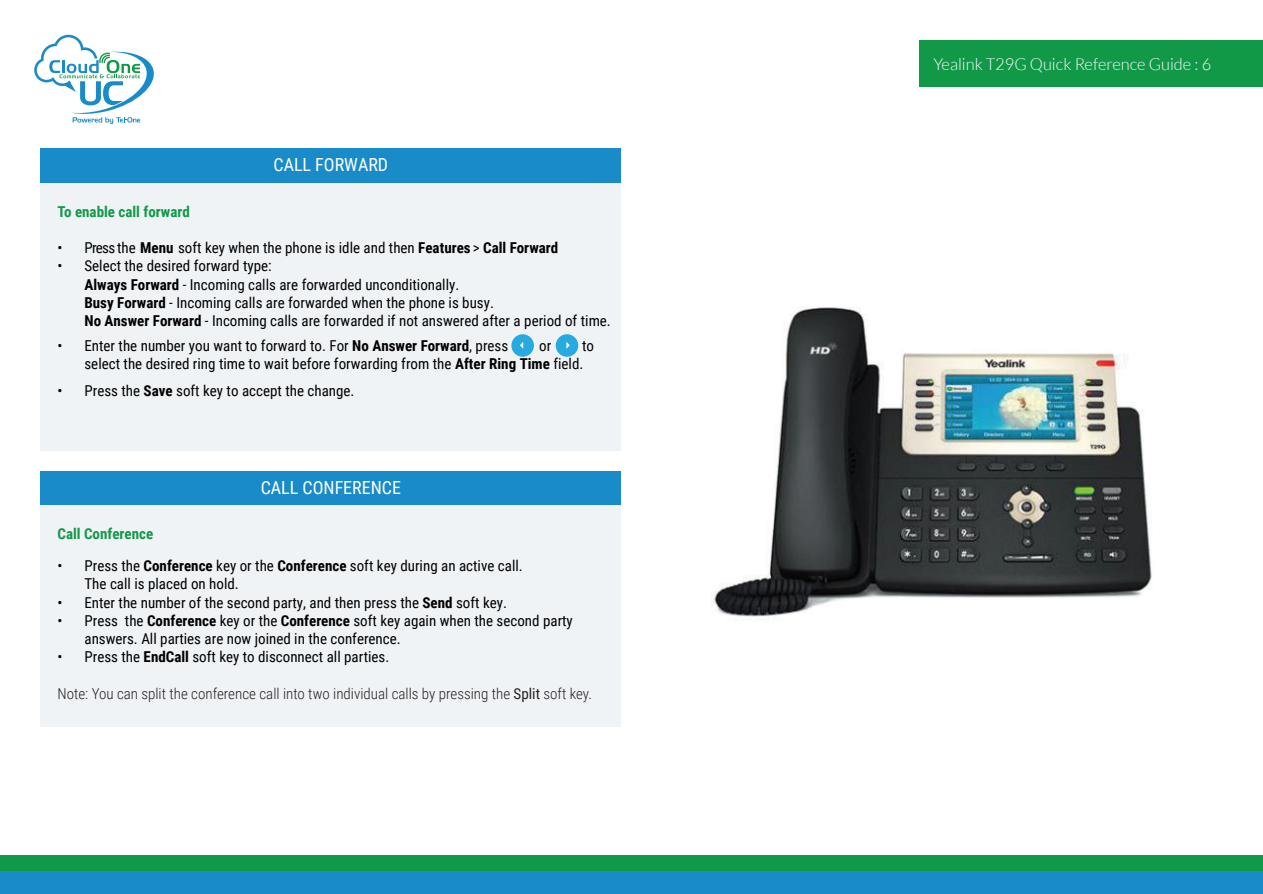
<style>
.page{position:relative;width:1263px;height:894px;background:#fff}
.page>*{position:absolute;margin:0;border:0;box-sizing:border-box;transform-origin:0 0}
.t1{font:18px "Roboto Condensed";color:#fff}
.t2{font:300 16.5px "Lato";color:#f4fbfc}
.t3{font:15px/18px "Roboto Condensed";color:#000}
.t4{font:300 15px "Roboto Condensed";color:#231f20}
.t5{font:700 15px "Roboto Condensed";color:#129948}
.s1{font-weight:700}
.s2{font-weight:400}
</style>
<div class="page">
<img style="left:712px;top:307px;width:440px;height:313px">
<div style="left:824px;top:40px;width:439px;height:46px;background:#129948"></div>
<div style="left:345px;top:31px;width:573px;height:68px;background:#fff"></div>
<div style="left:40px;top:471px;width:581px;height:34px;background:#1a8bc9"></div>
<div style="left:40px;top:505px;width:581px;height:221px;background:#f0f3f6"></div>
<svg style="left:34px;top:35px;width:120px;height:89px"></svg>
<div style="left:0;top:870px;width:1263px;height:23px;background:#1a8bc9"></div>
<div style="left:0;top:854px;width:1263px;height:16px;background:#129948"></div>
<div style="left:40px;top:148px;width:581px;height:35px;background:#1a8bc9"></div>
<div style="left:40px;top:183px;width:581px;height:267px;background:#f0f3f6"></div>
<div style="left:511px;top:334px;width:23px;height:22px;background:#27a9e1;border-radius:50%"></div>
<svg style="left:520px;top:342px;width:3px;height:7px"></svg>
<div style="left:556px;top:334px;width:22px;height:22px;background:#27a9e1;border-radius:50%"></div>
<svg style="left:566px;top:342px;width:4px;height:7px"></svg>
<p class="t1" style="left:273px;top:152px;width:116px">CALL FORWARD</p>
<p class="t5" style="left:57px;top:201px;width:134px">To enable call forward</p>
<p class="t3" style="left:57px;top:238px;width:502px">• Press the <span class="s1">Menu</span> soft key when the phone is idle and then <span class="s1">Features</span> &gt; <span class="s1">Call Forward</span></p>
<p class="t3" style="left:84px;top:255px;width:376px;line-height:19.5px;text-indent:-27px">• Select the desired forward type:<br><span class="s1">Always Forward</span> - Incoming calls are forwarded unconditionally.</p>
<p class="t3" style="left:84px;top:293px;width:528px"><span class="s1">Busy Forward</span> - Incoming calls are forwarded when the phone is busy.<br><span class="s1">No Answer Forward</span> - Incoming calls are forwarded if not answered after a period of time.</p>
<p class="t3" style="left:57px;top:336px;width:452px">• Enter the number you want to forward to. For <span class="s1">No Answer Forward</span>, press</p>
<p class="t3" style="left:539px;top:336px;width:14px">or</p>
<p class="t3" style="left:84px;top:336px;width:511px;text-indent:498px">to select the desired ring time to wait before forwarding from the <span class="s1">After Ring Time</span> field.</p>
<p class="t3" style="left:57px;top:381px;width:298px">• Press the <span class="s1">Save</span> soft key to accept the change.</p>
<p class="t1" style="left:261px;top:474px;width:142px">CALL CONFERENCE</p>
<p class="t5" style="left:57px;top:523px;width:97px">Call Conference</p>
<p class="t3" style="left:84px;top:555px;width:440px;text-indent:-27px">• Press the <span class="s1">Conference</span> key or the <span class="s1">Conference</span> soft key during an active call.<br>The call is placed on hold.</p>
<p class="t3" style="left:57px;top:593px;width:451px">• Enter the number of the second party, and then press the <span class="s1">Send</span> soft key.</p>
<p class="t3" style="left:84px;top:611px;width:490px;text-indent:-27px">• Press the <span class="s1">Conference</span> key or the <span class="s1">Conference</span> soft key again when the second party answers. All parties are now joined in the conference.</p>
<p class="t3" style="left:57px;top:647px;width:333px">• Press the <span class="s1">EndCall</span> soft key to disconnect all parties.</p>
<p class="t4" style="left:57px;top:682px;width:536px">Note: You can split the conference call into two individual calls by pressing the <span class="s2">Split</span> soft key.</p>
<p class="t2" style="left:933px;top:56px;width:279px">Yealink T29G Quick Reference Guide : 6</p>
</div>
